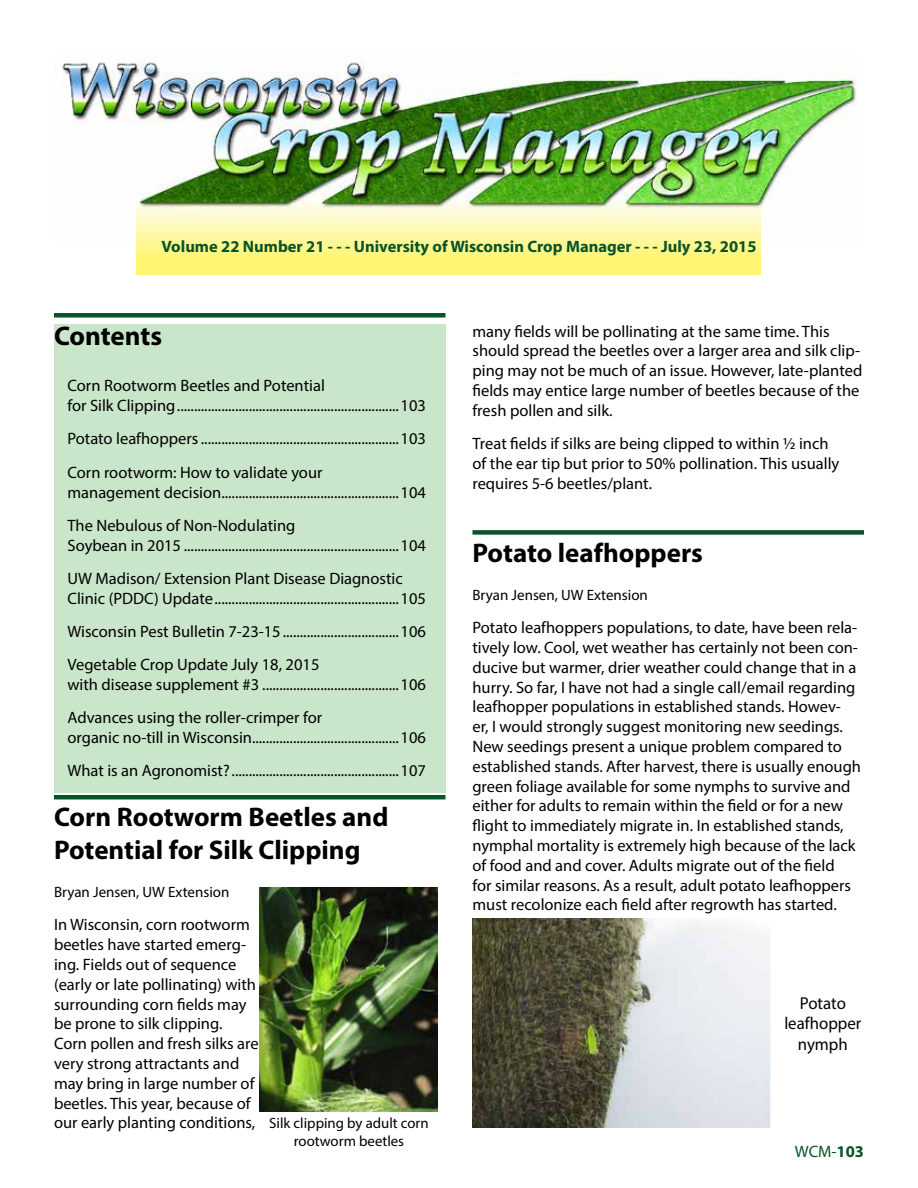
<style>
.page{position:relative;width:918px;height:1188px;background:#fff}
.page>*{position:absolute;margin:0;border:0;box-sizing:border-box;transform-origin:0 0}
.t1{font:700 27px/32.4px "Myriad Pro";color:#000}
.t2{font:17.25px/20.7px "Myriad Pro";color:#000;text-align:center}
.t3{font:16.5px/19.8px "Myriad Pro";color:#000}
.t4{font:700 16.5px "Myriad Pro";color:#095328}
.t5{font:16.5px "Myriad Pro";color:#095328}
.t6{font:15px "Myriad Pro";color:#000}
.t7{font:14.85px/17.9px "Myriad Pro";color:#000;text-align:center}
.s1{font-weight:700}
</style>
<div class="page">
<img style="left:54px;top:54px;width:806px;height:192px">
<hr style="left:54px;top:795px;width:392px;height:4px;background:#095328">
<div style="left:472px;top:530px;width:392px;height:5px;background:#095328"></div>
<div style="left:54px;top:324px;width:392px;height:469px;background:#cae6ca"></div>
<div style="left:54px;top:313px;width:392px;height:5px;background:#095328"></div>
<svg style="left:136px;top:186px;width:624px;height:88px;background:#dde58d"></svg>
<img style="left:472px;top:918px;width:298px;height:210px">
<img style="left:260px;top:888px;width:177px;height:223px">
<p class="t4" style="left:161px;top:236px;width:597px">Volume 22 Number 21 - - - University of Wisconsin Crop Manager - - - July 23, 2015</p>
<h1 class="t1" style="left:54px;top:318px;width:110px">Contents</h1>
<p class="t3" style="left:68px;top:376px;width:360px">Corn Rootworm Beetles and Potential<br>for Silk Clipping.................................................................103</p>
<p class="t3" style="left:68px;top:422px;width:360px;line-height:33.3px">Potato leafhoppers..........................................................103<br>Corn rootworm: How to validate your</p>
<p class="t3" style="left:68px;top:475px;width:360px;line-height:33.3px">management decision....................................................104<br>The Nebulous of Non-Nodulating</p>
<p class="t3" style="left:68px;top:528px;width:360px;line-height:33.3px">Soybean in 2015 ...............................................................104<br>UW Madison/ Extension Plant Disease Diagnostic</p>
<p class="t3" style="left:68px;top:581px;width:360px;line-height:33.3px;text-align:justify">Clinic (PDDC) Update......................................................105<br>Wisconsin Pest Bulletin 7-23-15..................................106<br>Vegetable Crop Update July 18, 2015</p>
<p class="t3" style="left:68px;top:668px;width:360px;line-height:33.3px">with disease supplement #3 ........................................106<br>Advances using the roller-crimper for</p>
<p class="t3" style="left:68px;top:721px;width:360px;line-height:33.3px">organic no-till in Wisconsin...........................................106<br>What is an Agronomist? .................................................107</p>
<h1 class="t1" style="left:54px;top:800px;width:336px">Corn Rootworm Beetles and<br>Potential for Silk Clipping</h1>
<p class="t6" style="left:54px;top:883px;width:177px">Bryan Jensen, UW Extension</p>
<p class="t3" style="left:54px;top:915px;width:206px">In Wisconsin, corn rootworm beetles have started emerg&shy;ing. Fields out of sequence (early or late pollinating) with surrounding corn fields may be prone to silk clipping.<br>Corn pollen and fresh silks are very strong attractants and may bring in large number of beetles. This year, because of our early planting conditions,</p>
<p class="t7" style="left:269px;top:1114px;width:161px">Silk clipping by adult corn rootworm beetles</p>
<p class="t3" style="left:472px;top:321px;width:391px">many fields will be pollinating at the same time. This should spread the beetles over a larger area and silk clip&shy;ping may not be much of an issue. However, late-planted fields may entice large number of beetles because of the fresh pollen and silk.</p>
<p class="t3" style="left:472px;top:433px;width:368px">Treat fields if silks are being clipped to within ½ inch of the ear tip but prior to 50% pollination. This usually requires 5-6 beetles/plant.</p>
<h1 class="t1" style="left:472px;top:535px;width:232px">Potato leafhoppers</h1>
<p class="t6" style="left:472px;top:586px;width:177px">Bryan Jensen, UW Extension</p>
<p class="t3" style="left:472px;top:618px;width:390px">Potato leafhoppers populations, to date, have been rela&shy;tively low. Cool, wet weather has certainly not been con&shy;ducive but warmer, drier weather could change that in a hurry. So far, I have not had a single call/email regarding leafhopper populations in established stands. Howev&shy;er, I would strongly suggest monitoring new seedings.<br>New seedings present a unique problem compared to established stands. After harvest, there is usually enough green foliage available for some nymphs to survive and either for adults to remain within the field or for a new flight to immediately migrate in. In established stands, nymphal mortality is extremely high because of the lack of food and and cover. Adults migrate out of the field<br>for similar reasons. As a result, adult potato leafhoppers must recolonize each field after regrowth has started.</p>
<p class="t2" style="left:784px;top:992px;width:79px">Potato leafhopper nymph</p>
<p class="t5" style="left:795px;top:1142px;width:71px">WCM-<span class="s1">103</span></p>
</div>
